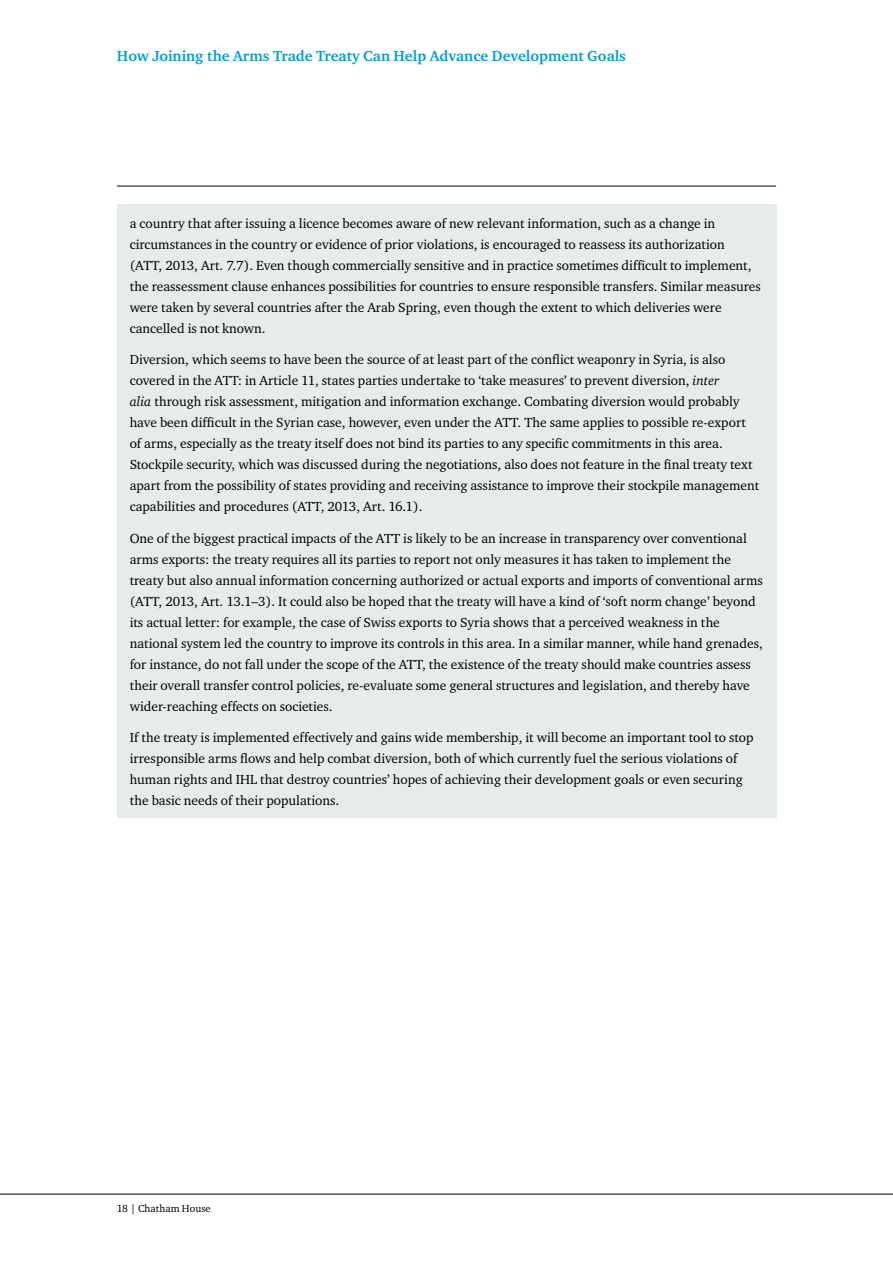
<style>
.page{position:relative;width:893px;height:1263px;background:#fff}
.page>*{position:absolute;margin:0;border:0;box-sizing:border-box;transform-origin:0 0}
.t1{font:700 15px "Charter ITC";color:#009ee0}
.t2{font:13.5px/21px "Charter ITC";color:#000}
.t3{font:10.5px "Charter ITC";color:#000}
.s1{font-style:italic}
</style>
<div class="page">
<hr style="left:117px;top:186px;width:659px;height:1px;background:#000">
<hr style="left:0;top:1194px;width:893px;height:1px;background:#000">
<div style="left:117px;top:204px;width:659px;height:614px;background:#e6ecec"></div>
<p class="t1" style="left:117px;top:47px;width:511px">How Joining the Arms Trade Treaty Can Help Advance Development Goals</p>
<p class="t2" style="left:130px;top:212px;width:633px">a country that after issuing a licence becomes aware of new relevant information, such as a change in circumstances in the country or evidence of prior violations, is encouraged to reassess its authorization<br>(ATT, 2013, Art. 7.7). Even though commercially sensitive and in practice sometimes difficult to implement, the reassessment clause enhances possibilities for countries to ensure responsible transfers. Similar measures were taken by several countries after the Arab Spring, even though the extent to which deliveries were cancelled is not known.</p>
<p class="t2" style="left:130px;top:349px;width:631px">Diversion, which seems to have been the source of at least part of the conflict weaponry in Syria, is also covered in the ATT: in Article 11, states parties undertake to ‘take measures’ to prevent diversion, <span class="s1">inter<br>alia</span> through risk assessment, mitigation and information exchange. Combating diversion would probably have been difficult in the Syrian case, however, even under the ATT. The same applies to possible re-export of arms, especially as the treaty itself does not bind its parties to any specific commitments in this area.<br>Stockpile security, which was discussed during the negotiations, also does not feature in the final treaty text apart from the possibility of states providing and receiving assistance to improve their stockpile management capabilities and procedures (ATT, 2013, Art. 16.1).</p>
<p class="t2" style="left:130px;top:527px;width:635px">One of the biggest practical impacts of the ATT is likely to be an increase in transparency over conventional arms exports: the treaty requires all its parties to report not only measures it has taken to implement the treaty but also annual information concerning authorized or actual exports and imports of conventional arms (ATT, 2013, Art. 13.1–3). It could also be hoped that the treaty will have a kind of ‘soft norm change’ beyond its actual letter: for example, the case of Swiss exports to Syria shows that a perceived weakness in the national system led the country to improve its controls in this area. In a similar manner, while hand grenades, for instance, do not fall under the scope of the ATT, the existence of the treaty should make countries assess their overall transfer control policies, re-evaluate some general structures and legislation, and thereby have wider-reaching effects on societies.</p>
<p class="t2" style="left:130px;top:727px;width:625px">If the treaty is implemented effectively and gains wide membership, it will become an important tool to stop irresponsible arms flows and help combat diversion, both of which currently fuel the serious violations of human rights and IHL that destroy countries’ hopes of achieving their development goals or even securing the basic needs of their populations.</p>
<p class="t3" style="left:117px;top:1202px;width:95px">18 | Chatham House</p>
</div>
